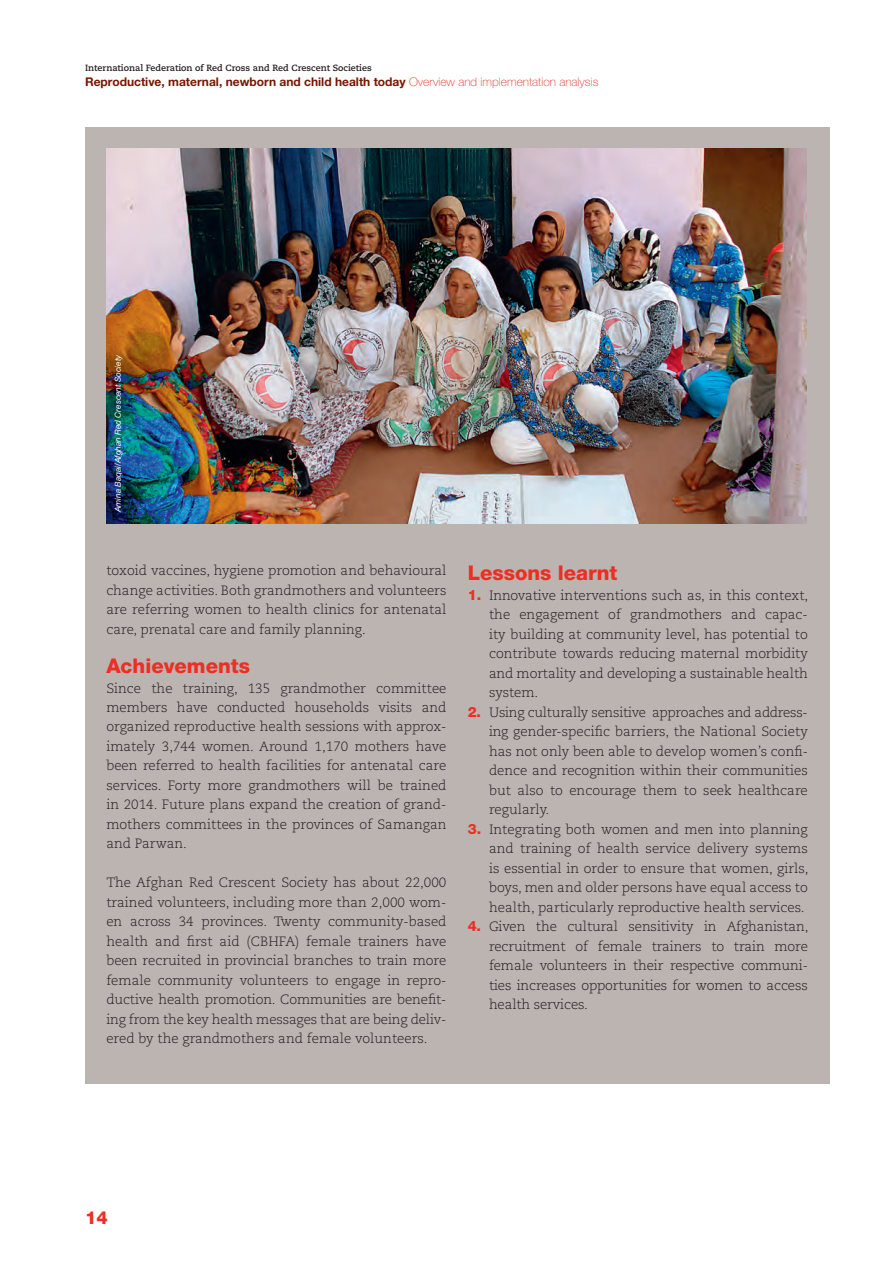
<style>
.page{position:relative;width:893px;height:1263px;background:#fff}
.page>*{position:absolute;margin:0;border:0;box-sizing:border-box;transform-origin:0 0}
.t1{font:800 20.25px "Helvetica Neue LT Std";color:#ee2e22}
.t2{font:800 18px "Helvetica Neue LT Std";color:#ee2e22}
.t3{font:300 13.5px/19.5px "Caecilia";color:#231f20;text-align:justify}
.t4{font:700 12px "Helvetica Neue LT Std";color:#791500}
.t5{font:700 9px "Caecilia LT Std";color:#231f20}
.t6{font:italic 8.25px "Helvetica Neue LT Std";color:#fff}
.s1{font-weight:100;color:#ee2e22}
.s2{font-family:"Helvetica Neue LT Std";font-weight:800;font-size:14.25px;color:#ee2e22}
</style>
<div class="page">
<div style="left:85px;top:128px;width:744px;height:956px;background:#bcb4b1"></div>
<img style="left:106px;top:149px;width:701px;height:374px">
<p class="t5" style="left:85px;top:62px;width:288px">International Federation of Red Cross and Red Crescent Societies</p>
<p class="t4" style="left:85px;top:74px;width:515px">Reproductive, maternal, newborn and child health today <span class="s1">Overview and implementation analysis</span></p>
<p class="t6" style="left:113px;top:512px;width:159px;rotate:-90deg">Amina Baqai/Afghan Red Crescent Society</p>
<p class="t3" style="left:106px;top:561px;width:342px">toxoid vaccines, hygiene promotion and behavioural change activities. Both grandmothers and volunteers are referring women to health clinics for antenatal care, prenatal care and family planning.</p>
<h1 class="t1" style="left:106px;top:654px;width:145px">Achievements</h1>
<p class="t3" style="left:106px;top:678px;width:342px">Since the training, 135 grandmother committee members have conducted households visits and organized reproductive health sessions with approx&shy;imately 3,744 women. Around 1,170 mothers have been referred to health facilities for antenatal care services. Forty more grandmothers will be trained in 2014. Future plans expand the creation of grand&shy;mothers committees in the provinces of Samangan and Parwan.</p>
<p class="t3" style="left:106px;top:873px;width:342px">The Afghan Red Crescent Society has about 22,000 trained volunteers, including more than 2,000 wom&shy;en across 34 provinces. Twenty community-based health and first aid (CBHFA) female trainers have been recruited in provincial branches to train more female community volunteers to engage in repro&shy;ductive health promotion. Communities are benefit&shy;ing from the key health messages that are being deliv&shy;ered by the grandmothers and female volunteers.</p>
<h1 class="t1" style="left:468px;top:561px;width:151px">Lessons learnt</h1>
<p class="t3" style="left:489px;top:585px;width:321px;text-indent:-21px"><span class="s2">1.</span> Innovative interventions such as, in this context, the engagement of grandmothers and capac&shy;ity building at community level, has potential to contribute towards reducing maternal morbidity and mortality and developing a sustainable health system.</p>
<p class="t3" style="left:489px;top:702px;width:320px;text-indent:-21px"><span class="s2">2.</span> Using culturally sensitive approaches and address&shy;ing gender-specific barriers, the National Society has not only been able to develop women’s confi&shy;dence and recognition within their communities but also to encourage them to seek healthcare regularly.</p>
<p class="t3" style="left:489px;top:819px;width:321px;text-indent:-21px"><span class="s2">3.</span> Integrating both women and men into planning and training of health service delivery systems is essential in order to ensure that women, girls, boys, men and older persons have equal access to health, particularly reproductive health services.</p>
<p class="t3" style="left:489px;top:917px;width:321px;text-indent:-21px"><span class="s2">4.</span> Given the cultural sensitivity in Afghanistan, recruitment of female trainers to train more female volunteers in their respective communi&shy;ties increases opportunities for women to access health services.</p>
<h2 class="t2" style="left:85px;top:1206px;width:24px">14</h2>
</div>
